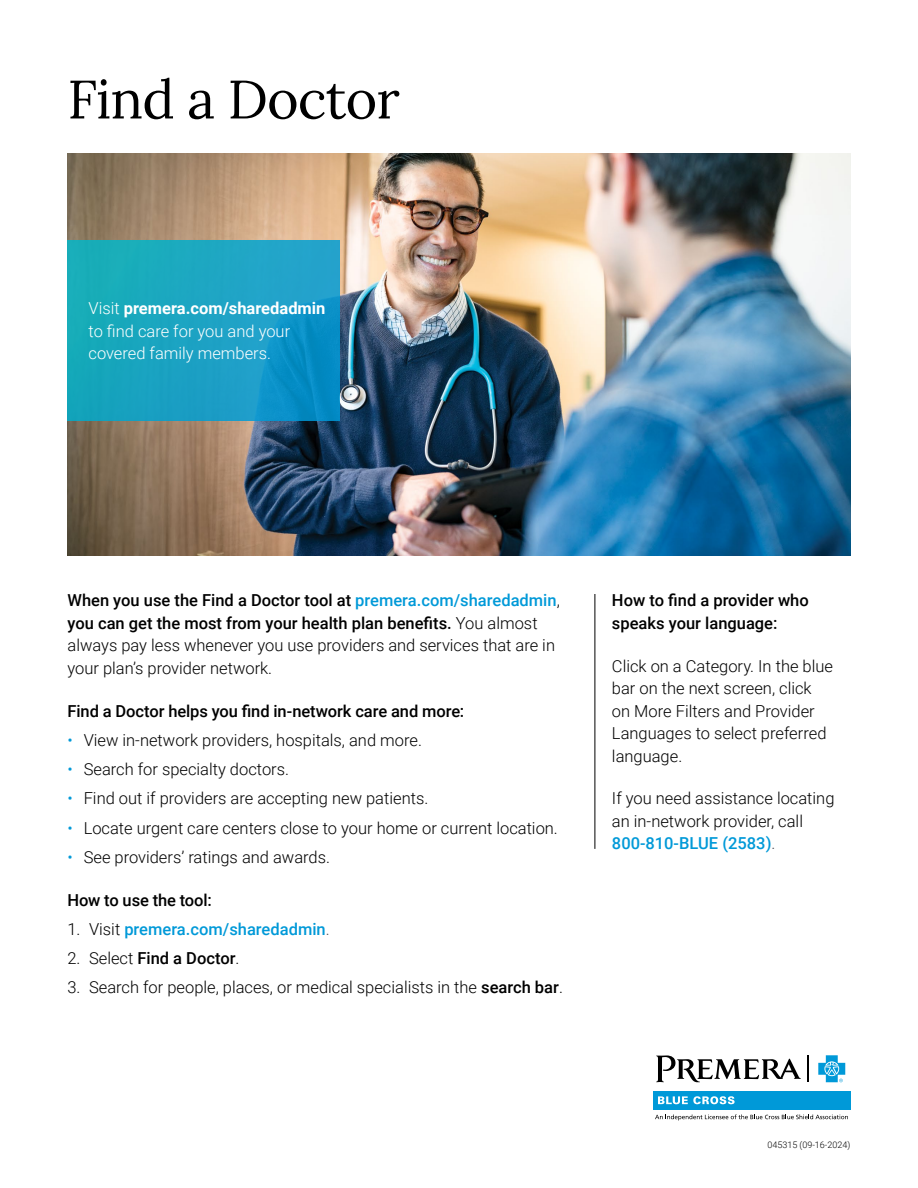
<style>
.page{position:relative;width:918px;height:1188px;background:#fff}
.page>*{position:absolute;margin:0;border:0;box-sizing:border-box;transform-origin:0 0}
.t1{font:54px "Lora";letter-spacing:-.015em;color:#000}
.t2{font:300 16.5px/22.5px "Roboto";color:#000}
.t3{font:500 16.5px/22.5px "Roboto";letter-spacing:-.005em;color:#000}
.t4{font:300 16.5px/22.5px "Roboto";color:#fff}
.t5{font:500 16.5px "Roboto";color:#0099d8}
.t6{font:300 9px "Roboto";color:#000}
.s1{font-weight:700}
.s2{font-weight:500}
.s3{font-weight:500;color:#0099d8}
.s4{color:#0099d8}
.s5{font-weight:300;color:#000}
.s6{font-weight:300;color:#484c55}
.s7{font-weight:300}
.s8{color:#484c55}
</style>
<div class="page">
<img style="left:68px;top:153px;width:782px;height:402px">
<svg style="left:68px;top:241px;width:272px;height:179px;background:#18a1c2"></svg>
<hr style="left:595px;top:594px;width:1px;height:255px;background:#000">
<hr style="left:807px;top:1055px;width:2px;height:27px;background:#000">
<div style="left:653px;top:1091px;width:197px;height:18px;background:#0099d8"></div>
<svg style="left:658px;top:1096px;width:77px;height:8px"></svg>
<svg style="left:656px;top:1055px;width:145px;height:27px"></svg>
<svg style="left:818px;top:1055px;width:27px;height:27px"></svg>
<svg style="left:655px;top:1114px;width:193px;height:6px"></svg>
<h1 class="t1" style="left:68px;top:58px;width:334px">Find a Doctor</h1>
<p class="t4" style="left:89px;top:296px;width:238px">Visit <span class="s1">premera.com/sharedadmin </span>to find care for you and your covered family members.</p>
<p class="t2" style="left:68px;top:589px;width:494px"><span class="s2">When you use the Find a Doctor tool at</span> <span class="s3">premera.com/sharedadmin</span>, <span class="s2">you can get the most from your health plan benefits.</span> You almost always pay less whenever you use providers and services that are in your plan’s provider network.</p>
<p class="t3" style="left:68px;top:699px;width:398px">Find a Doctor helps you find in-network care and more:</p>
<p class="t2" style="left:68px;top:728px;width:356px"><span class="s4">•</span> View in-network providers, hospitals, and more.</p>
<p class="t2" style="left:68px;top:757px;width:223px"><span class="s4">•</span> Search for specialty doctors.</p>
<p class="t2" style="left:68px;top:787px;width:362px"><span class="s4">•</span> Find out if providers are accepting new patients.</p>
<p class="t2" style="left:68px;top:816px;width:492px"><span class="s4">•</span> Locate urgent care centers close to your home or current location.</p>
<p class="t2" style="left:68px;top:845px;width:264px"><span class="s4">•</span> See providers’ ratings and awards.</p>
<p class="t3" style="left:68px;top:888px;width:146px">How to use the tool:</p>
<p class="t5" style="left:68px;top:917px;width:264px"><span class="s5">1. Visit</span> premera.com/sharedadmin<span class="s6">.</span></p>
<p class="t3" style="left:68px;top:946px;width:174px"><span class="s7">2. Select</span> Find a Doctor<span class="s7">.</span></p>
<p class="t2" style="left:68px;top:976px;width:497px">3. Search for people, places, or medical specialists in the <span class="s2">search bar</span>.</p>
<p class="t3" style="left:612px;top:589px;width:198px">How to find a provider who speaks your language:</p>
<p class="t2" style="left:612px;top:654px;width:223px">Click on a Category. In the blue bar on the next screen, click on More Filters and Provider<br>Languages to select preferred language.</p>
<p class="t2" style="left:612px;top:787px;width:224px">If you need assistance locating an in-network provider, call<br><span class="s3">800-810-BLUE (2583)</span><span class="s8">.</span></p>
<p class="t6" style="left:767px;top:1138px;width:84px">045315 (09-16-2024)</p>
</div>
